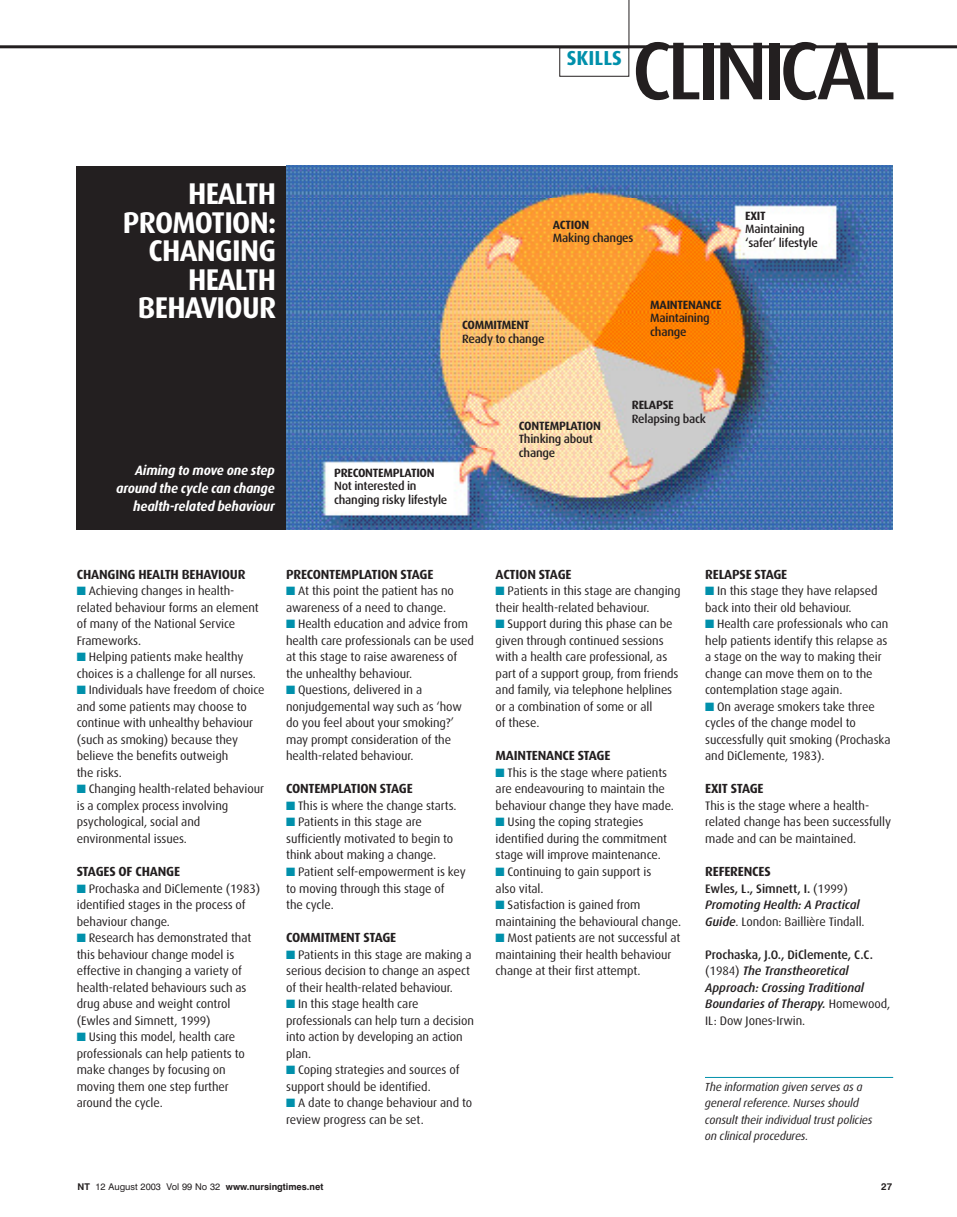
<style>
.page{position:relative;width:957px;height:1217px;background:#fff}
.page>*{position:absolute;margin:0;border:0;box-sizing:border-box;transform-origin:0 0}
.t1{font:500 82.05px "Dax";letter-spacing:-.055em;color:#231f20}
.Facts___Skills_Head{font:700 30px/28.5px "Dax";letter-spacing:-.025em;color:#fff;text-align:right}
.Sub_section_head{font:700 20.25px "Dax";color:#0090ab}
.Facts_Skills_main_pi{font:italic 700 13.5px/18px "Dax";letter-spacing:-.015em;color:#fff;text-align:right;scale:.95 1}
.Crosshead_caps{font:700 13.2px "Dax";letter-spacing:-.015em;color:#231f20}
.Body_1st_para{font:12.3px/16.5px "Dax";letter-spacing:-.005em;color:#231f20}
.Body_1st_para-2{font:italic 500 12.3px/16.5px "Dax";letter-spacing:-.005em;color:#231f20}
.Annotations{font:500 12px/13.5px "Dax";letter-spacing:-.02em;color:#231f20}
.Annotations-2{font:700 12px "Dax";letter-spacing:-.02em;color:#231f20}
.Caveat{font:italic 11.7px/16.5px "Dax";letter-spacing:-.01em;color:#231f20}
.t2{font:700 9.75px "Swiss 721 BT";color:#231f20}
.t3{font:700 9.3px "Swiss 721 BT";color:#231f20}
.s1{color:#0090ab}
.s2{font-weight:500}
.s3{font-weight:500;font-style:italic}
.s4{font-style:normal}
.s5{font-weight:400;font-style:normal}
.s6{font-weight:400}
</style>
<div class="page">
<hr style="left:628px;top:0;width:1px;height:47px;background:#231f20">
<div style="left:559px;top:47px;width:70px;height:30px;border:1px solid #231f20"></div>
<hr style="left:0;top:45px;width:957px;height:3px;background:#231f20">
<div style="left:77px;top:166px;width:239px;height:363px;background:#231f20"></div>
<hr style="left:705px;top:1076px;width:188px;height:1px;background:#0090ab">
<img style="left:286px;top:166px;width:606px;height:363px">
<p class="Sub_section_head" style="left:567px;top:47px;width:57px">SKILLS</p>
<p class="t1" style="left:632px;top:25px;width:266px">CLINICAL</p>
<p class="Facts___Skills_Head" style="left:123px;top:180px;width:155px">HEALTH<br>PROMOTION:<br>CHANGING<br>HEALTH<br>BEHAVIOUR</p>
<p class="Facts_Skills_main_pi" style="left:116px;top:461px;width:168px">Aiming to move one step around the cycle can change health-related behaviour</p>
<p class="Annotations-2" style="left:553px;top:217px;width:38px">ACTION</p>
<p class="Annotations" style="left:553px;top:231px;width:82px">Making changes</p>
<p class="Annotations-2" style="left:462px;top:318px;width:69px">COMMITMENT</p>
<p class="Annotations" style="left:462px;top:332px;width:84px">Ready to change</p>
<p class="Annotations-2" style="left:650px;top:297px;width:73px">MAINTENANCE</p>
<p class="Annotations" style="left:650px;top:311px;width:61px">Maintaining change</p>
<p class="Annotations-2" style="left:334px;top:465px;width:102px">PRECONTEMPLATION</p>
<p class="Annotations" style="left:334px;top:479px;width:115px">Not interested in changing risky lifestyle</p>
<p class="Annotations-2" style="left:519px;top:419px;width:84px">CONTEMPLATION</p>
<p class="Annotations" style="left:519px;top:432px;width:75px">Thinking about change</p>
<p class="Annotations-2" style="left:632px;top:398px;width:43px">RELAPSE</p>
<p class="Annotations" style="left:632px;top:412px;width:76px">Relapsing back</p>
<p class="Annotations-2" style="left:745px;top:208px;width:22px">EXIT</p>
<p class="Annotations" style="left:745px;top:222px;width:74px">Maintaining ‘safer’ lifestyle</p>
<p class="Crosshead_caps" style="left:77px;top:566px;width:170px">CHANGING HEALTH BEHAVIOUR</p>
<p class="Body_1st_para" style="left:77px;top:582px;width:184px"><span class="s1">■</span> Achieving changes in health&shy;related behaviour forms an element of many of the National Service<br>Frameworks.</p>
<p class="Body_1st_para" style="left:77px;top:648px;width:181px"><span class="s1">■</span> Helping patients make healthy choices is a challenge for all nurses.</p>
<p class="Body_1st_para" style="left:77px;top:681px;width:189px"><span class="s1">■</span> Individuals have freedom of choice and some patients may choose to continue with unhealthy behaviour (such as smoking) because they believe the benefits outweigh<br>the risks.</p>
<p class="Body_1st_para" style="left:77px;top:780px;width:189px"><span class="s1">■</span> Changing health-related behaviour is a complex process involving psychological, social and environmental issues.</p>
<p class="Crosshead_caps" style="left:77px;top:863px;width:105px">STAGES OF CHANGE</p>
<p class="Body_1st_para" style="left:77px;top:879px;width:185px"><span class="s1">■</span> Prochaska and DiClemente (1983) identified stages in the process of behaviour change.</p>
<p class="Body_1st_para" style="left:77px;top:929px;width:176px"><span class="s1">■</span> Research has demonstrated that this behaviour change model is effective in changing a variety of health-related behaviours such as drug abuse and weight control (Ewles and Simnett, 1999)</p>
<p class="Body_1st_para" style="left:77px;top:1028px;width:170px"><span class="s1">■</span> Using this model, health care professionals can help patients to make changes by focusing on moving them one step further around the cycle.</p>
<p class="Crosshead_caps" style="left:286px;top:566px;width:149px">PRECONTEMPLATION STAGE</p>
<p class="Body_1st_para" style="left:286px;top:582px;width:169px"><span class="s1">■</span> At this point the patient has no awareness of a need to change.</p>
<p class="Body_1st_para" style="left:286px;top:615px;width:189px"><span class="s1">■</span> Health education and advice from health care professionals can be used at this stage to raise awareness of the unhealthy behaviour.</p>
<p class="Body_1st_para" style="left:286px;top:681px;width:177px"><span class="s1">■</span> Questions, delivered in a nonjudgemental way such as ‘how do you feel about your smoking?’ may prompt consideration of the health-related behaviour.</p>
<p class="Crosshead_caps" style="left:286px;top:781px;width:128px">CONTEMPLATION STAGE</p>
<p class="Body_1st_para" style="left:286px;top:797px;width:172px"><span class="s1">■</span> This is where the change starts.</p>
<p class="Body_1st_para" style="left:286px;top:813px;width:169px"><span class="s1">■</span> Patients in this stage are sufficiently motivated to begin to think about making a change.</p>
<p class="Body_1st_para" style="left:286px;top:863px;width:181px"><span class="s1">■</span> Patient self-empowerment is key to moving through this stage of<br>the cycle.</p>
<p class="Crosshead_caps" style="left:286px;top:929px;width:112px">COMMITMENT STAGE</p>
<p class="Body_1st_para" style="left:286px;top:945px;width:187px"><span class="s1">■</span> Patients in this stage are making a serious decision to change an aspect of their health-related behaviour.</p>
<p class="Body_1st_para" style="left:286px;top:995px;width:189px"><span class="s1">■</span> In this stage health care professionals can help turn a decision into action by developing an action plan.</p>
<p class="Body_1st_para" style="left:286px;top:1061px;width:175px"><span class="s1">■</span> Coping strategies and sources of support should be identified.</p>
<p class="Body_1st_para" style="left:286px;top:1094px;width:188px"><span class="s1">■</span> A date to change behaviour and to review progress can be set.</p>
<p class="Crosshead_caps" style="left:495px;top:566px;width:77px">ACTION STAGE</p>
<p class="Body_1st_para" style="left:495px;top:582px;width:186px"><span class="s1">■</span> Patients in this stage are changing their health-related behaviour.</p>
<p class="Body_1st_para" style="left:495px;top:615px;width:184px"><span class="s1">■</span> Support during this phase can be given through continued sessions with a health care professional, as part of a support group, from friends and family, via telephone helplines or a combination of some or all<br>of these.</p>
<p class="Crosshead_caps" style="left:495px;top:748px;width:116px">MAINTENANCE STAGE</p>
<p class="Body_1st_para" style="left:495px;top:764px;width:180px"><span class="s1">■</span> This is the stage where patients are endeavouring to maintain the behaviour change they have made.</p>
<p class="Body_1st_para" style="left:495px;top:813px;width:173px"><span class="s1">■</span> Using the coping strategies identified during the commitment stage will improve maintenance.</p>
<p class="Body_1st_para" style="left:495px;top:863px;width:157px"><span class="s1">■</span> Continuing to gain support is also vital.</p>
<p class="Body_1st_para" style="left:495px;top:896px;width:187px"><span class="s1">■</span> Satisfaction is gained from maintaining the behavioural change.</p>
<p class="Body_1st_para" style="left:495px;top:929px;width:186px"><span class="s1">■</span> Most patients are not successful at maintaining their health behaviour change at their first attempt.</p>
<p class="Crosshead_caps" style="left:705px;top:566px;width:84px">RELAPSE STAGE</p>
<p class="Body_1st_para" style="left:705px;top:582px;width:174px"><span class="s1">■</span> In this stage they have relapsed back into their old behaviour.</p>
<p class="Body_1st_para" style="left:705px;top:615px;width:185px"><span class="s1">■</span> Health care professionals who can help patients identify this relapse as a stage on the way to making their change can move them on to the contemplation stage again.</p>
<p class="Body_1st_para" style="left:705px;top:698px;width:187px"><span class="s1">■</span> On average smokers take three cycles of the change model to successfully quit smoking (Prochaska and DiClemente, 1983).</p>
<p class="Crosshead_caps" style="left:705px;top:781px;width:60px">EXIT STAGE</p>
<p class="Body_1st_para" style="left:705px;top:797px;width:187px">This is the stage where a health&shy;related change has been successfully made and can be maintained.</p>
<p class="Crosshead_caps" style="left:705px;top:863px;width:67px">REFERENCES</p>
<p class="Body_1st_para" style="left:705px;top:879px;width:161px"><span class="s2">Ewles, L., Simnett, I.</span> (1999)<br><span class="s3">Promoting Health: A Practical<br>Guide</span>. London: Baillière Tindall.</p>
<p class="Body_1st_para-2" style="left:705px;top:945px;width:187px"><span class="s4">Prochaska, J.O., DiClemente, C.C. </span><span class="s5">(1984)</span> The Transtheoretical<br>Approach: Crossing Traditional<br>Boundaries of Therapy. <span class="s5">Homewood,<br>IL: Dow Jones-Irwin.</span></p>
<p class="Caveat" style="left:705px;top:1078px;width:169px">The information given serves as a general reference. Nurses should consult their individual trust policies on clinical procedures.</p>
<p class="t3" style="left:77px;top:1180px;width:247px">NT <span class="s6">12 August 2003 Vol 99 No 32</span> www.nursingtimes.net</p>
<p class="t2" style="left:881px;top:1179px;width:13px">27</p>
</div>
